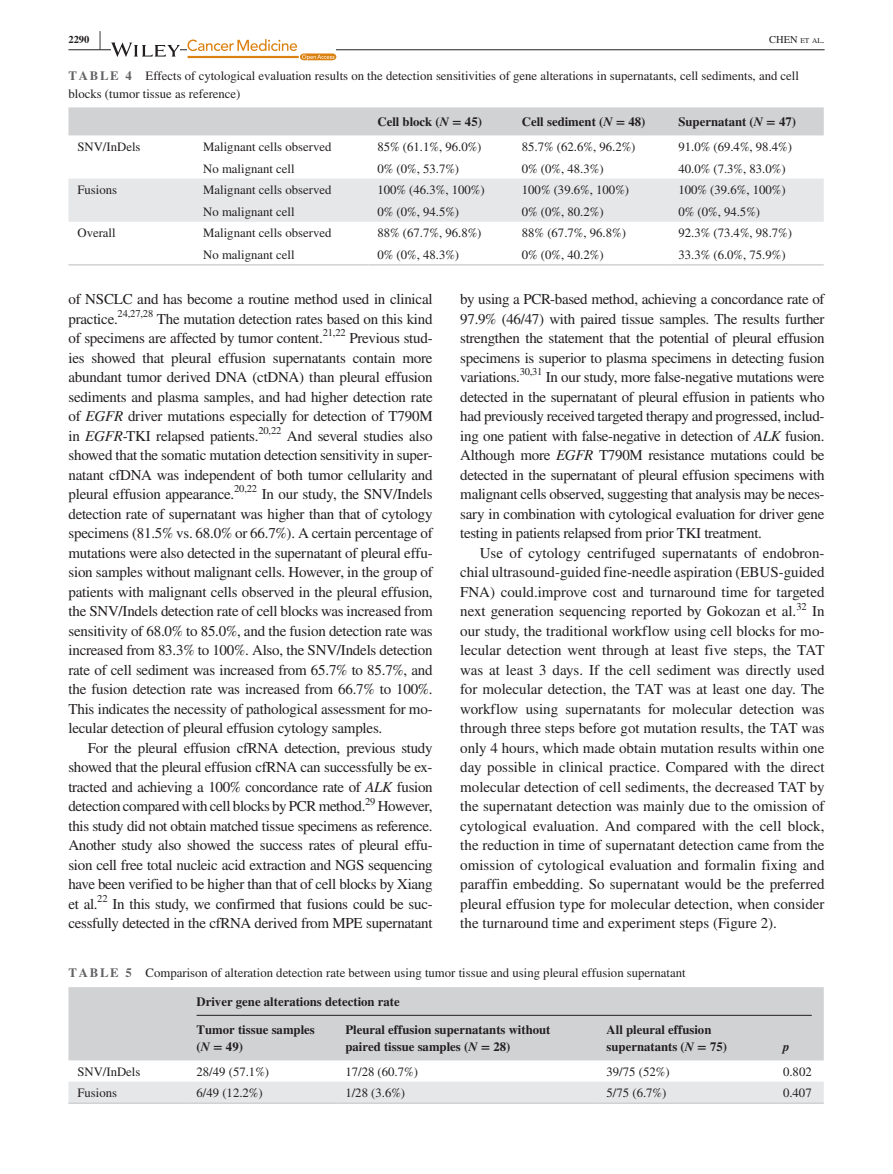
<style>
.page{position:relative;width:893px;height:1174px;background:#fff}
.page>*{position:absolute;margin:0;border:0;box-sizing:border-box;transform-origin:0 0}
.t1{font:700 25.95px "STIX";color:#231f20;scale:.36 1}
.t2{font:15px/19.5px "STIX";letter-spacing:-.015em;color:#231f20;text-align:justify}
.t3{font:12.75px/18px "STIX";color:#231f20}
.t4{font:700 12.75px/17.2px "STIX";color:#231f20}
.t5{font:italic 700 12.75px "STIX";color:#231f20}
.t6{font:10.5px "STIX";letter-spacing:-.015em;color:#231f20}
.t7{font:10.5px "STIX";color:#231f20}
.t8{font:700 10.5px "STIX";color:#231f20}
.s1{font-size:7.35px}
.s2{font-weight:700;color:#636366}
.s3{font-style:italic}
</style>
<div class="page">
<hr style="left:68px;top:49px;width:756px;height:1px;background:#231f20">
<svg style="left:111px;top:43px;width:69px;height:14px"></svg>
<svg style="left:187px;top:39px;width:149px;height:21px"></svg>
<div style="left:68px;top:107px;width:756px;height:28px;background:#d1d2d4"></div>
<div style="left:68px;top:178px;width:756px;height:44px;background:#e6e7e9"></div>
<hr style="left:68px;top:264px;width:126px;height:1px;background:#d1d2d4">
<hr style="left:194px;top:264px;width:174px;height:1px;background:#d1d2d4">
<hr style="left:368px;top:264px;width:145px;height:1px;background:#d1d2d4">
<hr style="left:513px;top:264px;width:156px;height:1px;background:#d1d2d4">
<hr style="left:669px;top:264px;width:155px;height:1px;background:#d1d2d4">
<div style="left:68px;top:987px;width:756px;height:73px;background:#d1d2d4"></div>
<div style="left:68px;top:1082px;width:756px;height:20px;background:#e6e7e9"></div>
<hr style="left:68px;top:1102px;width:120px;height:2px;background:#d1d2d4">
<hr style="left:188px;top:1102px;width:148px;height:2px;background:#d1d2d4">
<hr style="left:336px;top:1102px;width:262px;height:2px;background:#d1d2d4">
<hr style="left:598px;top:1102px;width:176px;height:2px;background:#d1d2d4">
<hr style="left:774px;top:1102px;width:50px;height:2px;background:#d1d2d4">
<hr style="left:197px;top:1015px;width:615px;height:1px;background:#231f20">
<p class="t8" style="left:68px;top:33px;width:22px">2290</p>
<h1 class="t1" style="left:99px;top:25px;width:7px">|</h1>
<p class="t7" style="left:769px;top:32px;width:57px">CHEN <span class="s1">et al</span>.</p>
<p class="t3" style="left:68px;top:67px;width:732px"><span class="s2">TABLE 4</span> Effects of cytological evaluation results on the detection sensitivities of gene alterations in supernatants, cell sediments, and cell blocks (tumor tissue as reference)</p>
<p class="t4" style="left:377px;top:113px;width:106px">Cell block (<span class="s3">N</span> = 45)</p>
<p class="t4" style="left:522px;top:113px;width:125px">Cell sediment (<span class="s3">N</span> = 48)</p>
<p class="t4" style="left:678px;top:113px;width:119px">Supernatant (<span class="s3">N</span> = 47)</p>
<p class="t3" style="left:77px;top:139px;width:65px">SNV/InDels</p>
<p class="t3" style="left:203px;top:139px;width:130px">Malignant cells observed</p>
<p class="t3" style="left:377px;top:139px;width:106px">85% (61.1%, 96.0%)</p>
<p class="t3" style="left:522px;top:139px;width:115px">85.7% (62.6%, 96.2%)</p>
<p class="t3" style="left:678px;top:139px;width:115px">91.0% (69.4%, 98.4%)</p>
<p class="t3" style="left:203px;top:160px;width:93px">No malignant cell</p>
<p class="t3" style="left:377px;top:160px;width:83px">0% (0%, 53.7%)</p>
<p class="t3" style="left:522px;top:160px;width:83px">0% (0%, 48.3%)</p>
<p class="t3" style="left:678px;top:160px;width:109px">40.0% (7.3%, 83.0%)</p>
<p class="t3" style="left:77px;top:182px;width:41px">Fusions</p>
<p class="t3" style="left:203px;top:182px;width:130px">Malignant cells observed</p>
<p class="t3" style="left:377px;top:182px;width:109px">100% (46.3%, 100%)</p>
<p class="t3" style="left:522px;top:182px;width:109px">100% (39.6%, 100%)</p>
<p class="t3" style="left:678px;top:182px;width:109px">100% (39.6%, 100%)</p>
<p class="t3" style="left:203px;top:203px;width:93px">No malignant cell</p>
<p class="t3" style="left:377px;top:203px;width:83px">0% (0%, 94.5%)</p>
<p class="t3" style="left:522px;top:203px;width:83px">0% (0%, 80.2%)</p>
<p class="t3" style="left:678px;top:203px;width:83px">0% (0%, 94.5%)</p>
<p class="t3" style="left:77px;top:225px;width:40px">Overall</p>
<p class="t3" style="left:203px;top:225px;width:130px">Malignant cells observed</p>
<p class="t3" style="left:377px;top:225px;width:106px">88% (67.7%, 96.8%)</p>
<p class="t3" style="left:522px;top:225px;width:106px">88% (67.7%, 96.8%)</p>
<p class="t3" style="left:678px;top:225px;width:115px">92.3% (73.4%, 98.7%)</p>
<p class="t3" style="left:203px;top:246px;width:93px">No malignant cell</p>
<p class="t3" style="left:377px;top:246px;width:83px">0% (0%, 48.3%)</p>
<p class="t3" style="left:522px;top:246px;width:83px">0% (0%, 40.2%)</p>
<p class="t3" style="left:678px;top:246px;width:109px">33.3% (6.0%, 75.9%)</p>
<p class="t2" style="left:68px;top:290px;width:366px">of NSCLC and has become a routine method used in clinical practice.</p>
<p class="t6" style="left:118px;top:306px;width:37px">24,27,28</p>
<p class="t2" style="left:68px;top:310px;width:366px;text-indent:88px">The mutation detection rates based on this kind of specimens are affected by tumor content.</p>
<p class="t6" style="left:323px;top:326px;width:24px">21,22</p>
<p class="t2" style="left:68px;top:329px;width:366px;text-indent:281px">Previous stud&shy;ies showed that pleural effusion supernatants contain more abundant tumor derived DNA (ctDNA) than pleural effusion sediments and plasma samples, and had higher detection rate of <span class="s3">EGFR</span> driver mutations especially for detection of T790M in <span class="s3">EGFR</span>-TKI relapsed patients.</p>
<p class="t6" style="left:258px;top:423px;width:24px">20,22</p>
<p class="t2" style="left:68px;top:427px;width:366px;text-indent:218px">And several studies also showed that the somatic mutation detection sensitivity in super&shy;natant cfDNA was independent of both tumor cellularity and pleural effusion appearance.</p>
<p class="t6" style="left:234px;top:482px;width:24px">20,22</p>
<p class="t2" style="left:68px;top:485px;width:366px;text-indent:193px">In our study, the SNV/Indels detection rate of supernatant was higher than that of cytology specimens (81.5% vs. 68.0% or 66.7%). A certain percentage of mutations were also detected in the supernatant of pleural effu&shy;sion samples without malignant cells. However, in the group of patients with malignant cells observed in the pleural effusion, the SNV/Indels detection rate of cell blocks was increased from sensitivity of 68.0% to 85.0%, and the fusion detection rate was increased from 83.3% to 100%. Also, the SNV/Indels detection rate of cell sediment was increased from 65.7% to 85.7%, and the fusion detection rate was increased from 66.7% to 100%.<br>This indicates the necessity of pathological assessment for mo&shy;lecular detection of pleural effusion cytology samples.</p>
<p class="t2" style="left:68px;top:739px;width:366px;text-indent:20px">For the pleural effusion cfRNA detection, previous study showed that the pleural effusion cfRNA can successfully be ex&shy;tracted and achieving a 100% concordance rate of <span class="s3">ALK</span> fusion detection compared with cell blocks by PCR method.</p>
<p class="t6" style="left:365px;top:794px;width:12px">29</p>
<p class="t2" style="left:68px;top:797px;width:366px;text-indent:309px">However, this study did not obtain matched tissue specimens as reference.<br>Another study also showed the success rates of pleural effu&shy;sion cell free total nucleic acid extraction and NGS sequencing have been verified to be higher than that of cell blocks by Xiang et al.</p>
<p class="t6" style="left:97px;top:891px;width:12px">22</p>
<p class="t2" style="left:68px;top:895px;width:366px;text-align:right">In this study, we confirmed that fusions could be suc&shy;cessfully detected in the cfRNA derived from MPE supernatant</p>
<p class="t2" style="left:460px;top:290px;width:366px">by using a PCR-based method, achieving a concordance rate of 97.9% (46/47) with paired tissue samples. The results further strengthen the statement that the potential of pleural effusion specimens is superior to plasma specimens in detecting fusion variations.<sup>30,31</sup> In our study, more false-negative mutations were detected in the supernatant of pleural effusion in patients who had previously received targeted therapy and progressed, includ&shy;ing one patient with false-negative in detection of <span class="s3">ALK</span> fusion.<br>Although more <span class="s3">EGFR</span> T790M resistance mutations could be detected in the supernatant of pleural effusion specimens with malignant cells observed, suggesting that analysis may be neces&shy;sary in combination with cytological evaluation for driver gene testing in patients relapsed from prior TKI treatment.</p>
<p class="t2" style="left:460px;top:544px;width:366px;text-indent:20px">Use of cytology centrifuged supernatants of endobron&shy;chial ultrasound-guided fine-needle aspiration (EBUS-guided FNA) could.improve cost and turnaround time for targeted next generation sequencing reported by Gokozan et al.</p>
<p class="t6" style="left:796px;top:599px;width:12px">32</p>
<p class="t2" style="left:460px;top:602px;width:366px;text-indent:352px">In our study, the traditional workflow using cell blocks for mo&shy;lecular detection went through at least five steps, the TAT was at least 3 days. If the cell sediment was directly used for molecular detection, the TAT was at least one day. The workflow using supernatants for molecular detection was through three steps before got mutation results, the TAT was only 4 hours, which made obtain mutation results within one day possible in clinical practice. Compared with the direct molecular detection of cell sediments, the decreased TAT by the supernatant detection was mainly due to the omission of cytological evaluation. And compared with the cell block, the reduction in time of supernatant detection came from the omission of cytological evaluation and formalin fixing and paraffin embedding. So supernatant would be the preferred pleural effusion type for molecular detection, when consider the turnaround time and experiment steps (Figure 2).</p>
<p class="t3" style="left:68px;top:965px;width:619px"><span class="s2">TABLE 5</span> Comparison of alteration detection rate between using tumor tissue and using pleural effusion supernatant</p>
<p class="t4" style="left:197px;top:987px;width:205px;line-height:28px">Driver gene alterations detection rate<br>Tumor tissue samples</p>
<p class="t4" style="left:197px;top:1038px;width:48px">(<span class="s3">N</span> = 49)</p>
<p class="t4" style="left:345px;top:1021px;width:207px">Pleural effusion supernatants without paired tissue samples (<span class="s3">N</span> = 28)</p>
<p class="t4" style="left:607px;top:1021px;width:122px">All pleural effusion supernatants (<span class="s3">N</span> = 75)</p>
<p class="t5" style="left:783px;top:1038px;width:8px">p</p>
<p class="t3" style="left:77px;top:1063px;width:65px">SNV/InDels</p>
<p class="t3" style="left:197px;top:1063px;width:74px">28/49 (57.1%)</p>
<p class="t3" style="left:345px;top:1063px;width:74px">17/28 (60.7%)</p>
<p class="t3" style="left:607px;top:1063px;width:64px">39/75 (52%)</p>
<p class="t3" style="left:783px;top:1063px;width:30px">0.802</p>
<p class="t3" style="left:77px;top:1084px;width:41px">Fusions</p>
<p class="t3" style="left:197px;top:1084px;width:68px">6/49 (12.2%)</p>
<p class="t3" style="left:345px;top:1084px;width:61px">1/28 (3.6%)</p>
<p class="t3" style="left:607px;top:1084px;width:61px">5/75 (6.7%)</p>
<p class="t3" style="left:783px;top:1084px;width:30px">0.407</p>
</div>
